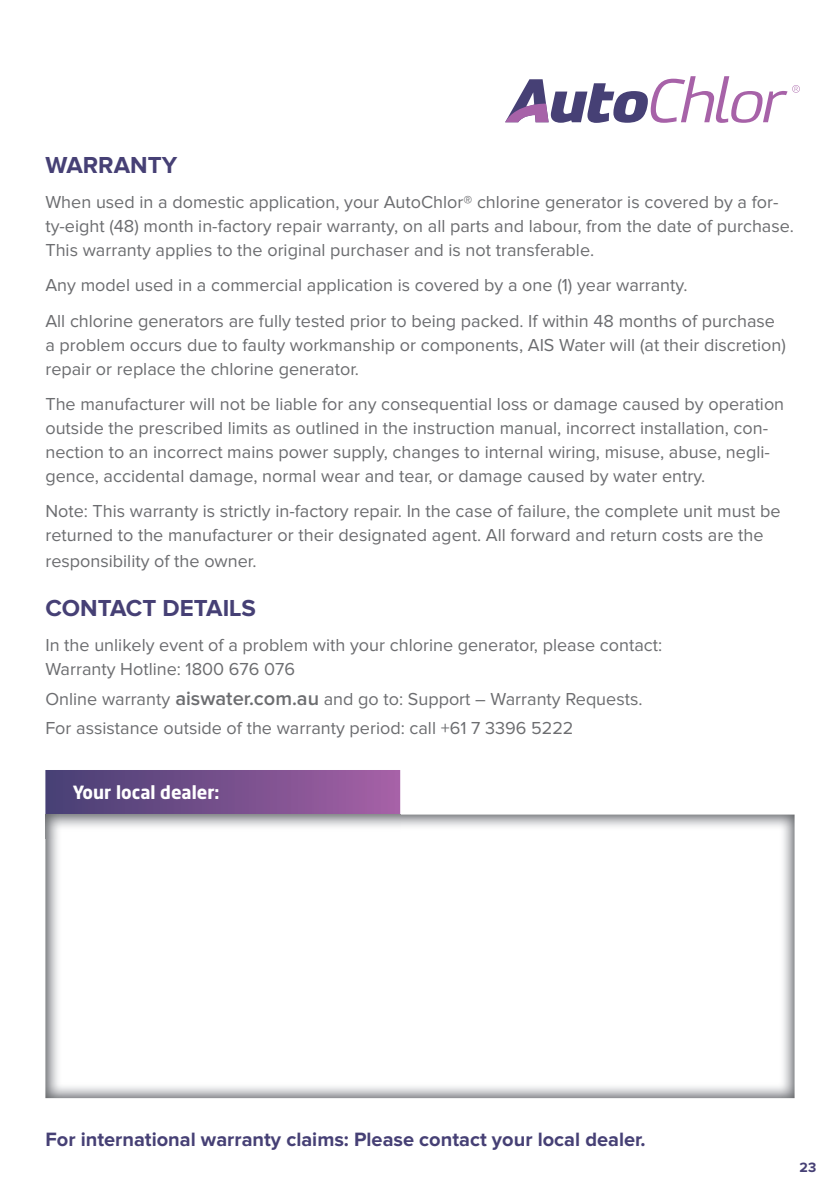
<style>
.page{position:relative;width:840px;height:1191px;background:#fff}
.page>*{position:absolute;margin:0;border:0;box-sizing:border-box;transform-origin:0 0}
.t1{font:700 24px "Proxima Nova";color:#464075}
.t2{font:700 20px "Proxima Nova";color:#464075}
.t3{font:18px/24px "Proxima Nova";color:#6c6d70}
.t4{font:700 18px "Neo Sans Std";color:#fff}
.t5{font:700 14px "Proxima Nova";color:#464075}
.s1{font-weight:600;font-size:20px}
</style>
<div class="page">
<svg style="left:505px;top:76px;width:294px;height:47px"></svg>
<svg style="left:45px;top:770px;width:355px;height:44px;background:#764f8c"></svg>
<img style="left:45px;top:814px;width:749px;height:284px">
<img style="left:45px;top:814px;width:355px;height:24px">
<h1 class="t1" style="left:45px;top:154px;width:133px">WARRANTY</h1>
<p class="t3" style="left:45px;top:191px;width:749px">When used in a domestic application, your AutoChlor® chlorine generator is covered by a for&shy;ty-eight (48) month in-factory repair warranty, on all parts and labour, from the date of purchase.<br>This warranty applies to the original purchaser and is not transferable.</p>
<p class="t3" style="left:45px;top:268px;width:730px;line-height:35.4px">Any model used in a commercial application is covered by a one (1) year warranty.<br>All chlorine generators are fully tested prior to being packed. If within 48 months of purchase</p>
<p class="t3" style="left:45px;top:333px;width:741px">a problem occurs due to faulty workmanship or components, AIS Water will (at their discretion) repair or replace the chlorine generator.</p>
<p class="t3" style="left:45px;top:393px;width:740px">The manufacturer will not be liable for any consequential loss or damage caused by operation outside the prescribed limits as outlined in the instruction manual, incorrect installation, con&shy;nection to an incorrect mains power supply, changes to internal wiring, misuse, abuse, negli&shy;gence, accidental damage, normal wear and tear, or damage caused by water entry.</p>
<p class="t3" style="left:45px;top:500px;width:736px">Note: This warranty is strictly in-factory repair. In the case of failure, the complete unit must be returned to the manufacturer or their designated agent. All forward and return costs are the</p>
<p class="t3" style="left:45px;top:550px;width:212px">responsibility of the owner.</p>
<h1 class="t1" style="left:45px;top:597px;width:212px">CONTACT DETAILS</h1>
<p class="t3" style="left:45px;top:634px;width:618px">In the unlikely event of a problem with your chlorine generator, please contact:<br>Warranty Hotline: 1800 676 076</p>
<p class="t3" style="left:45px;top:685px;width:598px;line-height:29.6px">Online warranty <span class="s1">aiswater.com.au</span> and go to: Support – Warranty Requests.<br>For assistance outside of the warranty period: call +61 7 3396 5222</p>
<p class="t4" style="left:73px;top:780px;width:148px">Your local dealer:</p>
<p class="t2" style="left:45px;top:1129px;width:601px">For international warranty claims: Please contact your local dealer.</p>
<p class="t5" style="left:799px;top:1161px;width:18px">23</p>
</div>
